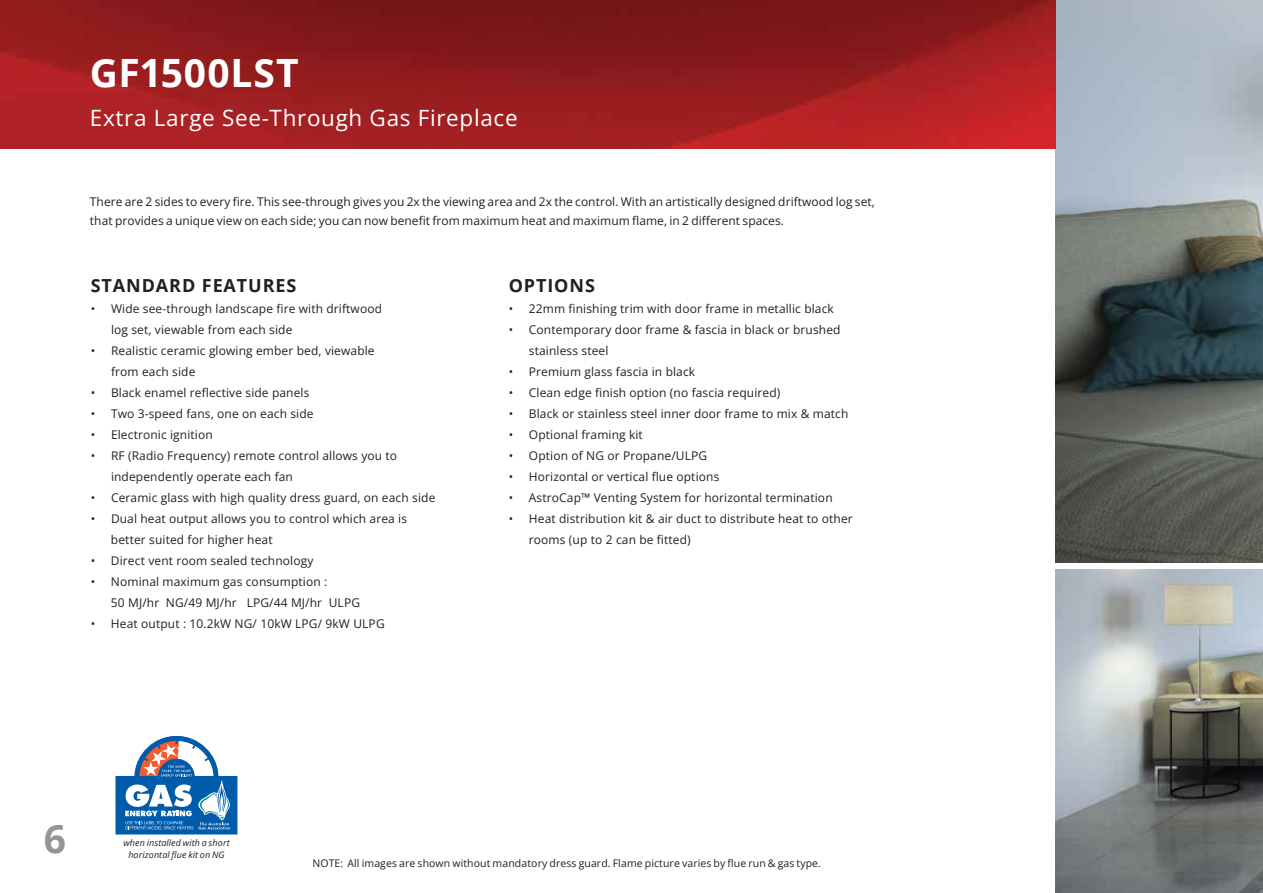
<style>
.page{position:relative;width:1263px;height:893px;background:#fff}
.page>*{position:absolute;margin:0;border:0;box-sizing:border-box;transform-origin:0 0}
.t1{font:700 39px "Open Sans";letter-spacing:.02em;color:#fff}
.t2{font:700 39px "Open Sans";color:#939598}
.t3{font:22.5px "Open Sans";letter-spacing:.03em;color:#fff}
.t4{font:700 18px "Open Sans";letter-spacing:.05em;color:#231f20}
.t5{font:12px/21px "Open Sans";letter-spacing:.01em;color:#231f20}
.t6{font:10.5px "Open Sans";letter-spacing:.01em;color:#231f20}
.t7{font:italic 9px/12px "Open Sans";letter-spacing:.01em;color:#231f20;text-align:center}
</style>
<div class="page">
<img style="left:1056px;top:0;width:207px;height:563px">
<img style="left:1056px;top:569px;width:207px;height:324px">
<svg style="left:116px;top:736px;width:121px;height:98px"></svg>
<img style="left:0;top:0;width:1056px;height:149px">
<h1 class="t1" style="left:90px;top:45px;width:210px">GF1500LST</h1>
<h2 class="t3" style="left:90px;top:102px;width:429px">Extra Large See-Through Gas Fireplace</h2>
<p class="t5" style="left:90px;top:192px;width:786px;line-height:19.5px">There are 2 sides to every fire. This see-through gives you 2x the viewing area and 2x the control. With an artistically designed driftwood log set, that provides a unique view on each side; you can now benefit from maximum heat and maximum flame, in 2 different spaces.</p>
<h3 class="t4" style="left:91px;top:272px;width:207px">STANDARD FEATURES</h3>
<p class="t5" style="left:111px;top:297px;width:273px;text-indent:-20px">• Wide see-through landscape fire with driftwood log set, viewable from each side</p>
<p class="t5" style="left:111px;top:339px;width:265px;text-indent:-20px">• Realistic ceramic glowing ember bed, viewable from each side</p>
<p class="t5" style="left:91px;top:381px;width:220px">• Black enamel reflective side panels</p>
<p class="t5" style="left:91px;top:402px;width:224px">• Two 3-speed fans, one on each side</p>
<p class="t5" style="left:91px;top:423px;width:124px">• Electronic ignition</p>
<p class="t5" style="left:111px;top:444px;width:288px;text-indent:-20px">• RF (Radio Frequency) remote control allows you to independently operate each fan</p>
<p class="t5" style="left:91px;top:486px;width:346px">• Ceramic glass with high quality dress guard, on each side</p>
<p class="t5" style="left:111px;top:507px;width:298px;text-indent:-20px">• Dual heat output allows you to control which area is better suited for higher heat</p>
<p class="t5" style="left:91px;top:549px;width:224px">• Direct vent room sealed technology</p>
<p class="t5" style="left:111px;top:570px;width:251px;text-indent:-20px">• Nominal maximum gas consumption :<br>50 MJ/hr NG/49 MJ/hr LPG/44 MJ/hr ULPG</p>
<p class="t5" style="left:91px;top:612px;width:295px">• Heat output : 10.2kW NG/ 10kW LPG/ 9kW ULPG</p>
<h3 class="t4" style="left:509px;top:272px;width:88px">OPTIONS</h3>
<p class="t5" style="left:509px;top:297px;width:327px">• 22mm finishing trim with door frame in metallic black</p>
<p class="t5" style="left:529px;top:318px;width:313px;text-indent:-20px">• Contemporary door frame &amp; fascia in black or brushed stainless steel</p>
<p class="t5" style="left:509px;top:360px;width:188px">• Premium glass fascia in black</p>
<p class="t5" style="left:509px;top:381px;width:273px">• Clean edge finish option (no fascia required)</p>
<p class="t5" style="left:509px;top:402px;width:341px">• Black or stainless steel inner door frame to mix &amp; match</p>
<p class="t5" style="left:509px;top:423px;width:136px">• Optional framing kit</p>
<p class="t5" style="left:509px;top:444px;width:200px">• Option of NG or Propane/ULPG</p>
<p class="t5" style="left:509px;top:465px;width:212px">• Horizontal or vertical flue options</p>
<p class="t5" style="left:509px;top:486px;width:325px">• AstroCap™ Venting System for horizontal termination</p>
<p class="t5" style="left:529px;top:507px;width:325px;text-indent:-20px">• Heat distribution kit &amp; air duct to distribute heat to other rooms (up to 2 can be fitted)</p>
<h1 class="t2" style="left:44px;top:811px;width:24px">6</h1>
<p class="t7" style="left:123px;top:836px;width:108px">when installed with a short horizontal flue kit on NG</p>
<p class="t6" style="left:312px;top:856px;width:510px">NOTE: All images are shown without mandatory dress guard. Flame picture varies by flue run &amp; gas type.</p>
</div>
